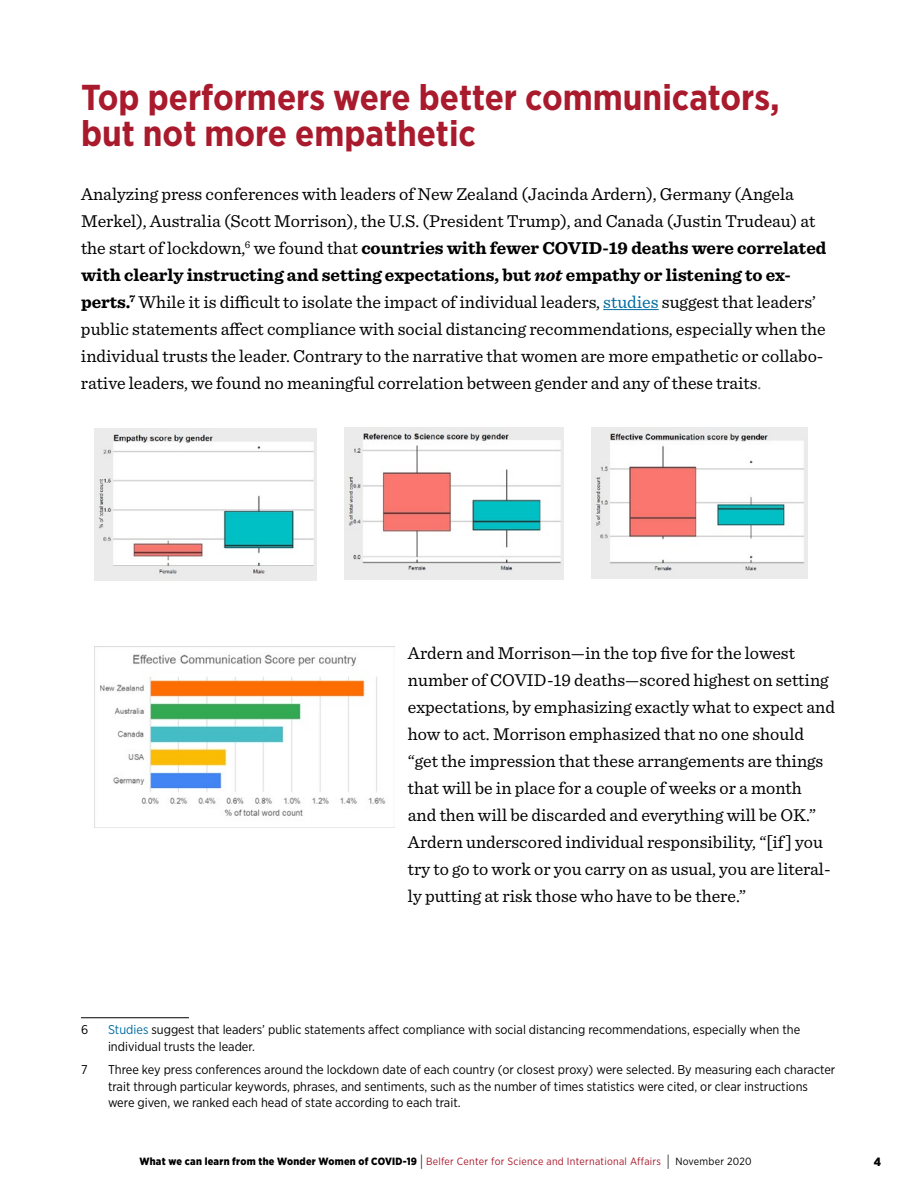
<style>
.page{position:relative;width:918px;height:1188px;background:#fff}
.page>*{position:absolute;margin:0;border:0;box-sizing:border-box;transform-origin:0 0}
.t1{font:700 36px/36px "Gotham Narrow";color:#a91a2d}
.t2{font:18px/27px "Sentinel";color:#000}
.t3{font:12.75px/16.5px "Gotham Narrow";color:#000}
.t4{font:900 12px "Gotham Narrow";color:#000}
.t5{font:10.5px "Gotham Narrow";letter-spacing:.025em;color:#a91a2d}
.s1{font-weight:700}
.s2{font-weight:700;font-style:italic}
.s3{color:#006ca2}
.s4{color:#595959}
.s5{font-weight:900;color:#000}
.s6{font-size:15.75px;color:#000}
.s7{color:#000}
</style>
<div class="page">
<hr style="left:603px;top:309px;width:56px;height:1px;background:#006ca2">
<img style="left:94px;top:428px;width:223px;height:153px">
<img style="left:345px;top:428px;width:218px;height:151px">
<img style="left:591px;top:427px;width:217px;height:152px">
<hr style="left:81px;top:1017px;width:108px;height:1px;background:#000">
<img style="left:94px;top:647px;width:292px;height:180px">
<h1 class="t1" style="left:81px;top:79px;width:700px">Top performers were better communicators, but not more empathetic</h1>
<p class="t2" style="left:81px;top:179px;width:747px">Analyzing press conferences with leaders of New Zealand (Jacinda Ardern), Germany (Angela Merkel), Australia (Scott Morrison), the U.S. (President Trump), and Canada (Justin Trudeau) at the start of lockdown,<sup>6</sup> we found that <span class="s1">countries with fewer COVID-19 deaths were correlated with clearly instructing and setting expectations, but</span> <span class="s2">not</span> <span class="s1">empathy or listening to ex&shy;perts.</span><sup>7</sup> While it is difficult to isolate the impact of individual leaders, <span class="s3">studies</span> suggest that leaders’ public statements affect compliance with social distancing recommendations, especially when the individual trusts the leader. Contrary to the narrative that women are more empathetic or collabo&shy;rative leaders, we found no meaningful correlation between gender and any of these traits<span class="s4">.</span></p>
<p class="t2" style="left:408px;top:638px;width:429px">Ardern and Morrison—in the top five for the lowest number of COVID-19 deaths—scored highest on setting expectations, by emphasizing exactly what to expect and how to act. Morrison emphasized that no one should “get the impression that these arrangements are things that will be in place for a couple of weeks or a month<br>and then will be discarded and everything will be OK.” Ardern underscored individual responsibility, “[if ] you try to go to work or you carry on as usual, you are literal&shy;ly putting at risk those who have to be there.”</p>
<p class="t3" style="left:81px;top:1021px;width:9px">6</p>
<p class="t3" style="left:108px;top:1021px;width:694px"><span class="s3">Studies</span> suggest that leaders’ public statements affect compliance with social distancing recommendations, especially when the individual trusts the leader.</p>
<p class="t3" style="left:81px;top:1061px;width:8px">7</p>
<p class="t3" style="left:108px;top:1061px;width:729px">Three key press conferences around the lockdown date of each country (or closest proxy) were selected. By measuring each character trait through particular keywords, phrases, and sentiments, such as the number of times statistics were cited, or clear instructions were given, we ranked each head of state according to each trait.</p>
<p class="t5" style="left:139px;top:1155px;width:614px"><span class="s5">What we can learn from the Wonder Women of COVID-19</span> <span class="s6">|</span> Belfer Center for Science and International Affairs <span class="s6">|</span> <span class="s7">November 2020</span></p>
<p class="t4" style="left:874px;top:1154px;width:9px">4</p>
</div>
